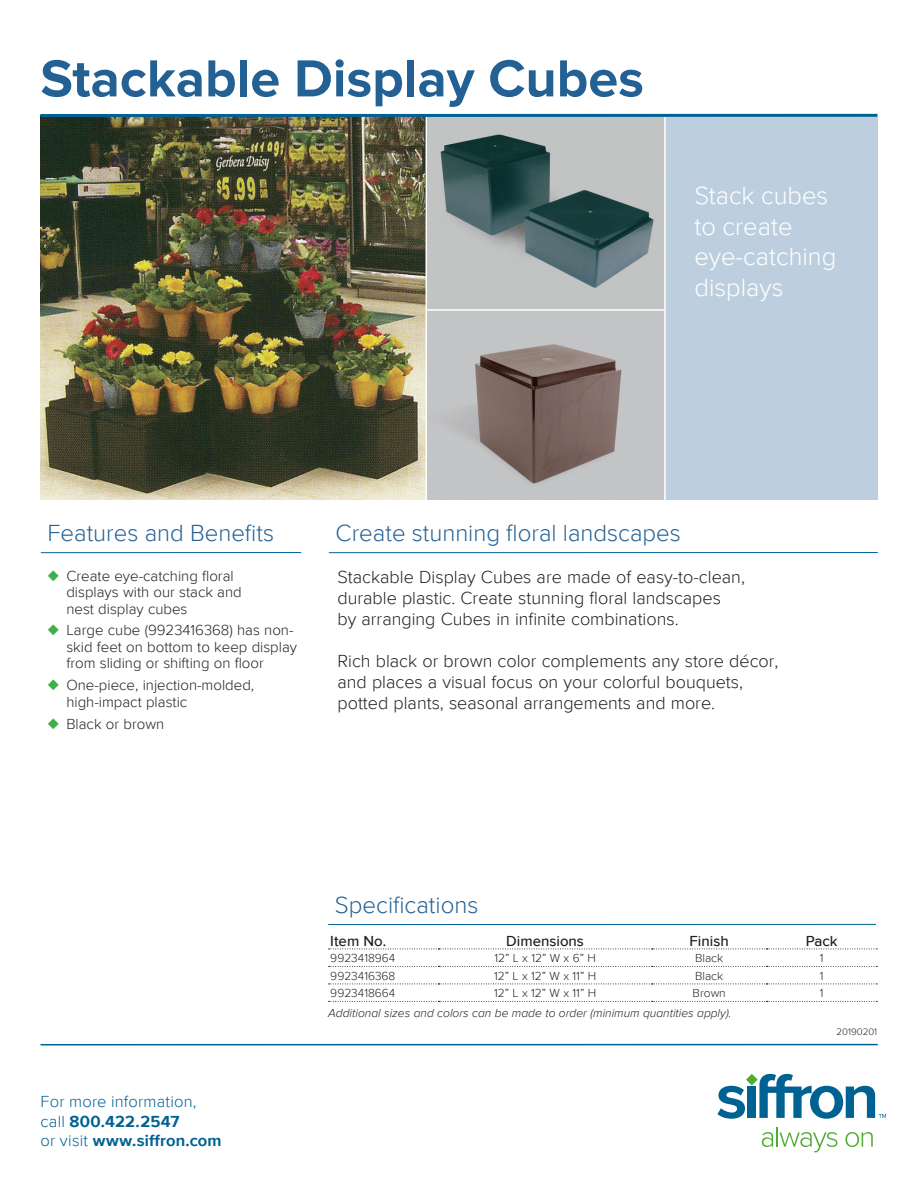
<style>
.page{position:relative;width:918px;height:1188px;background:#fff}
.page>*{position:absolute;margin:0;border:0;box-sizing:border-box;transform-origin:0 0}
.t1{font:700 54px "Proxima Nova";color:#236194}
.F-Paragraph_Style{font:300 25.5px/30.6px "Proxima Nova";color:#fff}
.t2{font:300 24px "Proxima Nova";color:#236194}
.t3{font:300 18px/21px "Proxima Nova";color:#231f20}
.t4{font:300 16.5px/19.8px "Proxima Nova";letter-spacing:.01em;color:#006193}
.t5{font:700 16.5px "Proxima Nova";letter-spacing:.01em;color:#006193}
.t6{font:300 15px/16.5px "Proxima Nova";color:#231f20}
.t7{font:500 15px "Proxima Nova";color:#231f20}
.t8{font:300 12px "Proxima Nova";color:#231f20}
.t9{font:italic 300 12px "Proxima Nova";color:#231f20}
.t10{font:300 9.75px "Proxima Nova";color:#231f20}
.s1{color:#3eb049}
.s2{font-weight:700}
.s3{font-weight:300}
</style>
<div class="page">
<div style="left:660px;top:117px;width:218px;height:383px;background:#bdcfdf"></div>
<img style="left:427px;top:117px;width:237px;height:383px">
<hr style="left:664px;top:116px;width:2px;height:387px;background:#fff">
<img style="left:40px;top:116px;width:386px;height:384px">
<hr style="left:40px;top:1044px;width:838px;height:1px;background:#006193">
<svg style="left:762px;top:1127px;width:75px;height:25px"></svg>
<svg style="left:845px;top:1132px;width:28px;height:15px"></svg>
<svg style="left:717px;top:1074px;width:169px;height:45px"></svg>
<hr style="left:41px;top:552px;width:260px;height:1px;background:#006193">
<hr style="left:329px;top:552px;width:549px;height:1px;background:#006193">
<hr style="left:328px;top:924px;width:548px;height:1px;background:#006193">
<svg style="left:329px;top:949px;width:548px;height:1px"></svg>
<svg style="left:329px;top:966px;width:548px;height:1px"></svg>
<svg style="left:329px;top:984px;width:548px;height:1px"></svg>
<svg style="left:329px;top:1001px;width:548px;height:1px"></svg>
<hr style="left:41px;top:114px;width:837px;height:3px;background:#006193">
<hr style="left:427px;top:309px;width:237px;height:2px;background:#fff">
<p class="t1" style="left:40px;top:47px;width:605px">Stackable Display Cubes</p>
<p class="F-Paragraph_Style" style="left:694px;top:181px;width:143px">Stack cubes to create eye-catching displays</p>
<p class="t2" style="left:48px;top:519px;width:228px">Features and Benefits</p>
<p class="t2" style="left:336px;top:519px;width:347px">Create stunning floral landscapes</p>
<p class="t6" style="left:66px;top:568px;width:177px;text-indent:-19px"><span class="s1">◆</span> Create eye-catching floral displays with our stack and nest display cubes</p>
<p class="t6" style="left:66px;top:623px;width:232px;text-indent:-19px"><span class="s1">◆</span> Large cube (9923416368) has non&shy;skid feet on bottom to keep display from sliding or shifting on floor</p>
<p class="t6" style="left:66px;top:678px;width:189px;text-indent:-19px"><span class="s1">◆</span> One-piece, injection-molded, high-impact plastic</p>
<p class="t6" style="left:48px;top:716px;width:118px"><span class="s1">◆</span> Black or brown</p>
<p class="t3" style="left:338px;top:567px;width:409px">Stackable Display Cubes are made of easy-to-clean, durable plastic. Create stunning floral landscapes<br>by arranging Cubes in infinite combinations.</p>
<p class="t3" style="left:338px;top:651px;width:443px">Rich black or brown color complements any store décor, and places a visual focus on your colorful bouquets, potted plants, seasonal arrangements and more.</p>
<p class="t4" style="left:41px;top:1092px;width:158px">For more information, call <span class="s2">800.422.2547</span></p>
<p class="t5" style="left:41px;top:1131px;width:183px"><span class="s3">or visit</span> www.siffron.com</p>
<p class="t2" style="left:335px;top:891px;width:145px">Specifications</p>
<p class="t7" style="left:330px;top:932px;width:58px">Item No.</p>
<p class="t7" style="left:506px;top:932px;width:79px">Dimensions</p>
<p class="t7" style="left:690px;top:932px;width:41px">Finish</p>
<p class="t7" style="left:806px;top:932px;width:33px">Pack</p>
<p class="t8" style="left:330px;top:952px;width:67px">9923418964</p>
<p class="t8" style="left:494px;top:952px;width:103px">12” L x 12” W x 6” H</p>
<p class="t8" style="left:695px;top:952px;width:30px">Black</p>
<p class="t8" style="left:820px;top:952px;width:5px">1</p>
<p class="t8" style="left:330px;top:969px;width:67px">9923416368</p>
<p class="t8" style="left:494px;top:969px;width:104px">12” L x 12” W x 11” H</p>
<p class="t8" style="left:695px;top:969px;width:30px">Black</p>
<p class="t8" style="left:820px;top:969px;width:5px">1</p>
<p class="t8" style="left:330px;top:987px;width:67px">9923418664</p>
<p class="t8" style="left:494px;top:987px;width:104px">12” L x 12” W x 11” H</p>
<p class="t8" style="left:693px;top:987px;width:35px">Brown</p>
<p class="t8" style="left:820px;top:987px;width:5px">1</p>
<p class="t9" style="left:328px;top:1006px;width:405px">Additional sizes and colors can be made to order (minimum quantities apply).</p>
<p class="t10" style="left:836px;top:1026px;width:42px">20190201</p>
</div>
